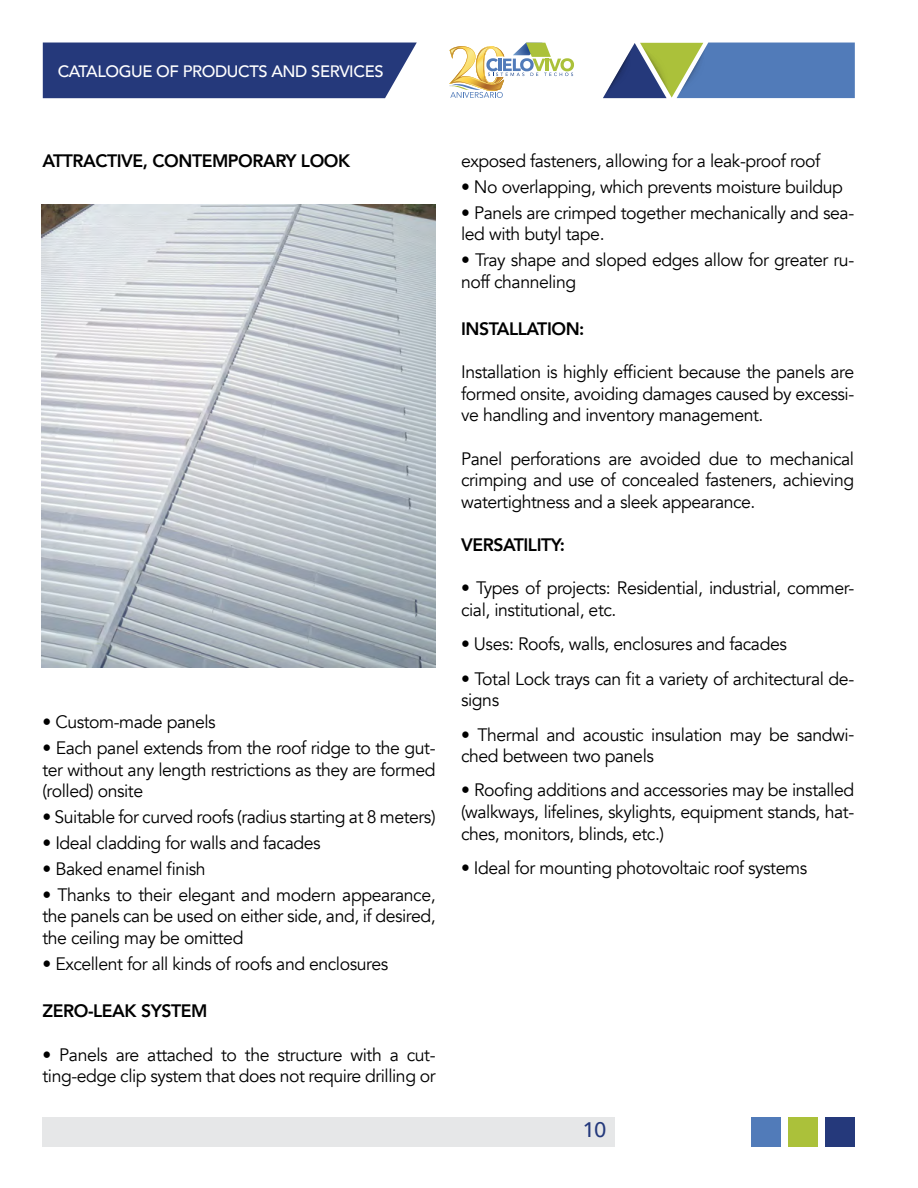
<style>
.page{position:relative;width:918px;height:1188px;background:#fff}
.page>*{position:absolute;margin:0;border:0;box-sizing:border-box;transform-origin:0 0}
.t1{font:500 21px "Avenir";color:#24397c}
.t2{font:18px/21.6px "Avenir";letter-spacing:-.025em;color:#000}
.t3{font:800 18px "Avenir";letter-spacing:-.025em;color:#000}
.t4{font:500 16.5px "Avenir";letter-spacing:-.025em;color:#fff}
</style>
<div class="page">
<div style="left:43px;top:43px;width:374px;height:55px;background:#25397b"></div>
<div style="left:43px;top:1117px;width:572px;height:29px;background:#e6e7e8"></div>
<div style="left:826px;top:1117px;width:29px;height:29px;background:#25397b"></div>
<div style="left:788px;top:1117px;width:30px;height:29px;background:#abc13a"></div>
<div style="left:751px;top:1117px;width:30px;height:29px;background:#517bb9"></div>
<svg style="left:603px;top:43px;width:252px;height:55px;background:#6889a8"></svg>
<svg style="left:449px;top:43px;width:125px;height:55px"></svg>
<img style="left:41px;top:204px;width:395px;height:464px">
<p class="t4" style="left:58px;top:57px;width:327px">CATALOGUE OF PRODUCTS AND SERVICES</p>
<p class="t3" style="left:43px;top:147px;width:309px">ATTRACTIVE, CONTEMPORARY LOOK</p>
<p class="t2" style="left:43px;top:712px;width:175px">• Custom-made panels</p>
<p class="t2" style="left:43px;top:738px;width:395px;text-align:justify">• Each panel extends from the roof ridge to the gut&shy;ter without any length restrictions as they are formed (rolled) onsite</p>
<p class="t2" style="left:43px;top:807px;width:395px">• Suitable for curved roofs (radius starting at 8 meters)</p>
<p class="t2" style="left:43px;top:832px;width:280px">• Ideal cladding for walls and facades</p>
<p class="t2" style="left:43px;top:858px;width:165px">• Baked enamel finish</p>
<p class="t2" style="left:43px;top:884px;width:395px;text-align:justify">• Thanks to their elegant and modern appearance, the panels can be used on either side, and, if desired, the ceiling may be omitted</p>
<p class="t2" style="left:43px;top:953px;width:347px">• Excellent for all kinds of roofs and enclosures</p>
<p class="t3" style="left:43px;top:997px;width:166px">ZERO-LEAK SYSTEM</p>
<p class="t2" style="left:43px;top:1044px;width:395px">• Panels are attached to the structure with a cut&shy;ting-edge clip system that does not require drilling or</p>
<p class="t2" style="left:461px;top:150px;width:361px">exposed fasteners, allowing for a leak-proof roof</p>
<p class="t2" style="left:461px;top:176px;width:383px">• No overlapping, which prevents moisture buildup</p>
<p class="t2" style="left:461px;top:202px;width:395px">• Panels are crimped together mechanically and sea&shy;led with butyl tape.</p>
<p class="t2" style="left:461px;top:249px;width:395px">• Tray shape and sloped edges allow for greater ru&shy;noff channeling</p>
<p class="t3" style="left:461px;top:315px;width:125px">INSTALLATION:</p>
<p class="t2" style="left:461px;top:362px;width:395px;text-align:justify">Installation is highly efficient because the panels are formed onsite, avoiding damages caused by excessi&shy;ve handling and inventory management.</p>
<p class="t2" style="left:461px;top:448px;width:395px;text-align:justify">Panel perforations are avoided due to mechanical crimping and use of concealed fasteners, achieving watertightness and a sleek appearance.</p>
<p class="t3" style="left:461px;top:531px;width:105px">VERSATILITY:</p>
<p class="t2" style="left:461px;top:578px;width:395px">• Types of projects: Residential, industrial, commer&shy;cial, institutional, etc.</p>
<p class="t2" style="left:461px;top:634px;width:327px">• Uses: Roofs, walls, enclosures and facades</p>
<p class="t2" style="left:461px;top:668px;width:395px">• Total Lock trays can fit a variety of architectural de&shy;signs</p>
<p class="t2" style="left:461px;top:724px;width:395px">• Thermal and acoustic insulation may be sandwi&shy;ched between two panels</p>
<p class="t2" style="left:461px;top:780px;width:395px;text-align:justify">• Roofing additions and accessories may be installed (walkways, lifelines, skylights, equipment stands, hat&shy;ches, monitors, blinds, etc.)</p>
<p class="t2" style="left:461px;top:857px;width:348px">• Ideal for mounting photovoltaic roof systems</p>
<p class="t1" style="left:583px;top:1112px;width:25px">10</p>
</div>
